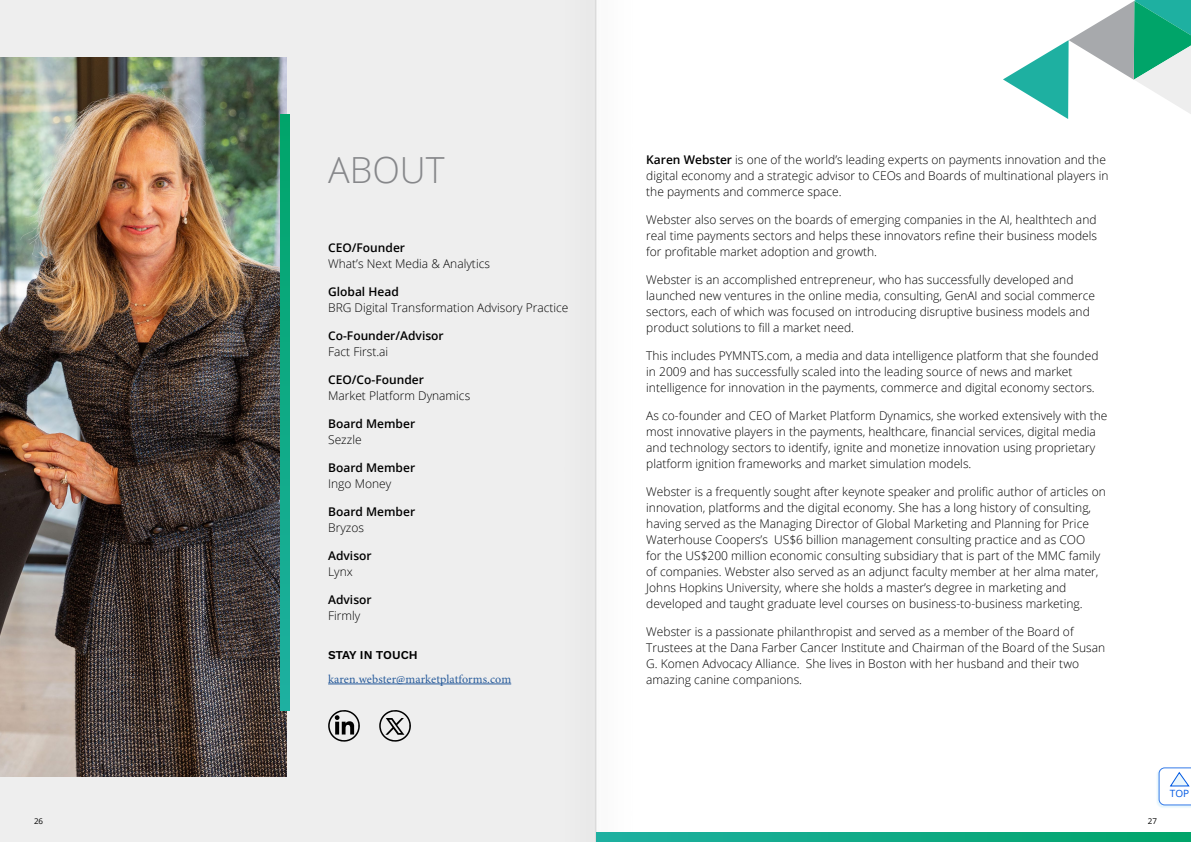
<style>
.page{position:relative;width:1191px;height:842px;background:#fff}
.page>*{position:absolute;margin:0;border:0;box-sizing:border-box;transform-origin:0 0}
.Headline_36{font:300 36px "Open Sans";color:#86878a}
.Body{font:300 12px/16px "Open Sans";color:#000}
.Body-2{font:600 12px/16px "Open Sans";color:#000}
.t1{font:12px "Minion Pro";letter-spacing:.005em;color:#275b9b}
.t2{font:600 12px "Work Sans";letter-spacing:-.01em;color:#000}
.Body_-_title{font:10px "Open Sans";color:#0059e3}
.t3{font:8px "Open Sans";color:#000}
.s1{font-weight:600}
.s2{font-weight:300}
</style>
<div class="page">
<div style="left:1px;top:0;width:595px;height:842px;background:#eee"></div>
<img style="left:0;top:58px;width:286px;height:718px">
<hr style="left:328px;top:684px;width:183px;height:1px;background:#275b9b">
<svg style="left:379px;top:710px;width:32px;height:32px"></svg>
<svg style="left:328px;top:710px;width:32px;height:32px"></svg>
<svg style="left:596px;top:832px;width:595px;height:10px;background:#0faa85"></svg>
<svg style="left:280px;top:115px;width:10px;height:595px;background:#0faa85"></svg>
<div style="left:1155px;top:768px;width:36px;height:41px;background:#83d0f5;opacity:.25"></div>
<svg style="left:1158px;top:767px;width:33px;height:38px"></svg>
<svg style="left:1003px;top:0;width:188px;height:119px"></svg>
<p class="Headline_36" style="left:328px;top:146px;width:118px">ABOUT</p>
<p class="Body" style="left:328px;top:239px;width:163px"><span class="s1">CEO/Founder<br></span>What’s Next Media &amp; Analytics</p>
<p class="Body" style="left:328px;top:283px;width:242px"><span class="s1">Global Head<br></span>BRG Digital Transformation Advisory Practice</p>
<p class="Body-2" style="left:328px;top:327px;width:117px">Co-Founder/Advisor<br><span class="s2">Fact First.ai</span></p>
<p class="Body" style="left:328px;top:371px;width:144px"><span class="s1">CEO/Co-Founder<br></span>Market Platform Dynamics</p>
<p class="Body-2" style="left:328px;top:415px;width:89px">Board Member<br><span class="s2">Sezzle</span></p>
<p class="Body-2" style="left:328px;top:459px;width:89px">Board Member<br><span class="s2">Ingo Money</span></p>
<p class="Body-2" style="left:328px;top:503px;width:89px">Board Member<br><span class="s2">Bryzos</span></p>
<p class="Body-2" style="left:328px;top:547px;width:45px">Advisor<br><span class="s2">Lynx</span></p>
<p class="Body-2" style="left:328px;top:591px;width:45px">Advisor<br><span class="s2">Firmly</span></p>
<p class="t2" style="left:328px;top:648px;width:91px">STAY IN TOUCH</p>
<p class="t1" style="left:328px;top:671px;width:185px">karen.webster@marketplatforms.com</p>
<p class="Body" style="left:646px;top:151px;width:464px"><span class="s1">Karen Webster</span> is one of the world’s leading experts on payments innovation and the digital economy and a strategic advisor to CEOs and Boards of multinational players in the payments and commerce space.</p>
<p class="Body" style="left:646px;top:211px;width:452px;text-align:justify">Webster also serves on the boards of emerging companies in the AI, healthtech and real time payments sectors and helps these innovators refine their business models for profitable market adoption and growth.</p>
<p class="Body" style="left:646px;top:271px;width:450px">Webster is an accomplished entrepreneur, who has successfully developed and launched new ventures in the online media, consulting, GenAI and social commerce sectors, each of which was focused on introducing disruptive business models and product solutions to fill a market need.</p>
<p class="Body" style="left:646px;top:347px;width:454px">This includes PYMNTS.com, a media and data intelligence platform that she founded in 2009 and has successfully scaled into the leading source of news and market intelligence for innovation in the payments, commerce and digital economy sectors.</p>
<p class="Body" style="left:646px;top:407px;width:463px">As co-founder and CEO of Market Platform Dynamics, she worked extensively with the most innovative players in the payments, healthcare, financial services, digital media and technology sectors to identify, ignite and monetize innovation using proprietary platform ignition frameworks and market simulation models.</p>
<p class="Body" style="left:646px;top:483px;width:461px">Webster is a frequently sought after keynote speaker and prolific author of articles on innovation, platforms and the digital economy. She has a long history of consulting, having served as the Managing Director of Global Marketing and Planning for Price Waterhouse Coopers’s US$6 billion management consulting practice and as COO<br>for the US$200 million economic consulting subsidiary that is part of the MMC family of companies. Webster also served as an adjunct faculty member at her alma mater, Johns Hopkins University, where she holds a master’s degree in marketing and developed and taught graduate level courses on business-to-business marketing.</p>
<p class="Body" style="left:646px;top:623px;width:460px">Webster is a passionate philanthropist and served as a member of the Board of Trustees at the Dana Farber Cancer Institute and Chairman of the Board of the Susan G. Komen Advocacy Alliance. She lives in Boston with her husband and their two amazing canine companions.</p>
<p class="t3" style="left:34px;top:815px;width:11px">26</p>
<p class="t3" style="left:1147px;top:815px;width:11px">27</p>
<p class="Body_-_title" style="left:1170px;top:787px;width:21px">TOP</p>
</div>
